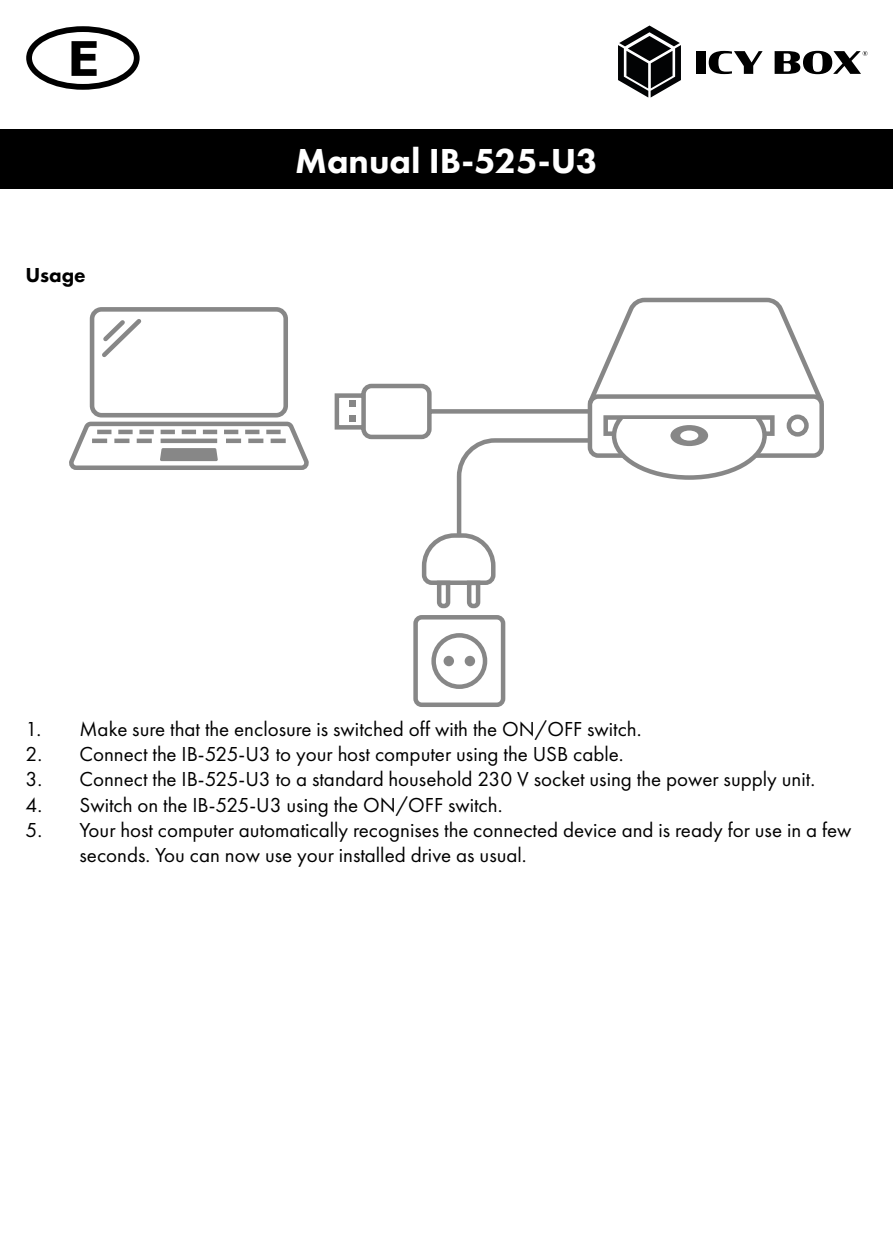
<style>
.page{position:relative;width:893px;height:1259px;background:#fff}
.page>*{position:absolute;margin:0;border:0;box-sizing:border-box;transform-origin:0 0}
.t1{font:800 36px "Futura PT";color:#fff}
.t2{font:21px/25.2px "Futura PT";color:#000}
.t3{font:800 21px "Futura PT";color:#000}
</style>
<div class="page">
<div style="left:0;top:130px;width:893px;height:59px;background:#000"></div>
<svg style="left:28px;top:28px;width:110px;height:60px"></svg>
<div style="left:26px;top:26px;width:114px;height:64px;border:6px solid #000;border-radius:50%"></div>
<svg style="left:71px;top:41px;width:26px;height:35px"></svg>
<div style="left:696px;top:51px;width:10px;height:23px;background:#000"></div>
<svg style="left:709px;top:51px;width:54px;height:23px"></svg>
<svg style="left:775px;top:51px;width:92px;height:23px"></svg>
<svg style="left:618px;top:26px;width:63px;height:72px"></svg>
<div style="left:90px;top:307px;width:198px;height:110px;border:5px solid #878787;border-radius:10px"></div>
<svg style="left:102px;top:319px;width:40px;height:38px"></svg>
<svg style="left:69px;top:421px;width:240px;height:49px"></svg>
<hr style="left:97px;top:430px;width:14px;height:4px;background:#878787">
<hr style="left:118px;top:430px;width:15px;height:4px;background:#878787">
<hr style="left:139px;top:430px;width:15px;height:4px;background:#878787">
<hr style="left:161px;top:430px;width:14px;height:4px;background:#878787">
<hr style="left:182px;top:430px;width:14px;height:4px;background:#878787">
<hr style="left:203px;top:430px;width:14px;height:4px;background:#878787">
<hr style="left:224px;top:430px;width:14px;height:4px;background:#878787">
<hr style="left:245px;top:430px;width:14px;height:4px;background:#878787">
<hr style="left:266px;top:430px;width:15px;height:4px;background:#878787">
<div style="left:92px;top:438px;width:15px;height:5px;background:#878787"></div>
<div style="left:114px;top:438px;width:15px;height:5px;background:#878787"></div>
<div style="left:137px;top:438px;width:15px;height:5px;background:#878787"></div>
<div style="left:161px;top:438px;width:56px;height:5px;background:#878787"></div>
<div style="left:226px;top:438px;width:15px;height:5px;background:#878787"></div>
<div style="left:248px;top:438px;width:15px;height:5px;background:#878787"></div>
<div style="left:271px;top:438px;width:15px;height:5px;background:#878787"></div>
<svg style="left:334px;top:297px;width:490px;height:410px"></svg>
<p class="t3" style="left:26px;top:262px;width:62px">Usage</p>
<h1 class="t1" style="left:295px;top:138px;width:304px">Manual IB-525-U3</h1>
<p class="t2" style="left:26px;top:716px;width:618px">1. Make sure that the enclosure is switched off with the ON/OFF switch.</p>
<p class="t2" style="left:26px;top:741px;width:600px">2. Connect the IB-525-U3 to your host computer using the USB cable.</p>
<p class="t2" style="left:26px;top:766px;width:791px">3. Connect the IB-525-U3 to a standard household 230 V socket using the power supply unit.</p>
<p class="t2" style="left:26px;top:792px;width:478px">4. Switch on the IB-525-U3 using the ON/OFF switch.</p>
<p class="t2" style="left:80px;top:817px;width:773px;text-indent:-54px">5. Your host computer automatically recognises the connected device and is ready for use in a few seconds. You can now use your installed drive as usual.</p>
</div>
